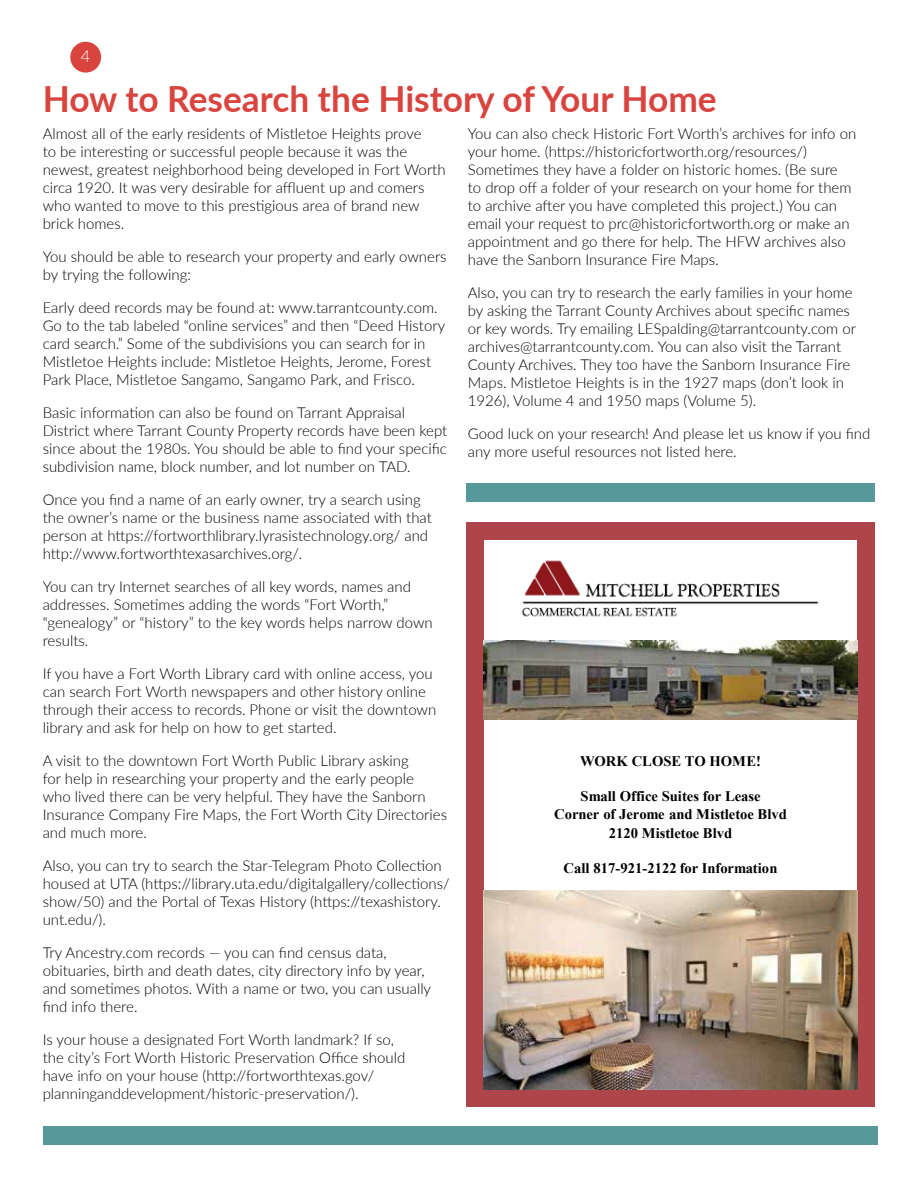
<style>
.page{position:relative;width:918px;height:1188px;background:#fff}
.page>*{position:absolute;margin:0;border:0;box-sizing:border-box;transform-origin:0 0}
.t1{font:700 36px "Lato";color:#d9443f}
.t2{font:300 16.5px "Lato";color:#fff}
.t3{font:300 15px/18px "Lato";color:#000}
.t4{font:700 14.55px/18.8px "Times New Roman";letter-spacing:-.005em;color:#000;text-align:center}
</style>
<div class="page">
<div style="left:70px;top:42px;width:31px;height:31px;background:#d9443f;border-radius:50%"></div>
<div style="left:43px;top:1127px;width:835px;height:18px;background:#57989a"></div>
<div style="left:466px;top:484px;width:409px;height:18px;background:#57989a"></div>
<img style="left:521px;top:560px;width:298px;height:57px">
<div style="left:466px;top:522px;width:18px;height:584px;background:#ae454a"></div>
<div style="left:858px;top:522px;width:17px;height:584px;background:#ae454a"></div>
<div style="left:466px;top:1089px;width:409px;height:17px;background:#ae454a"></div>
<div style="left:466px;top:522px;width:409px;height:18px;background:#ae454a"></div>
<img style="left:484px;top:641px;width:374px;height:78px">
<img style="left:484px;top:890px;width:374px;height:199px">
<p class="t2" style="left:81px;top:45px;width:11px">4</p>
<h1 class="t1" style="left:43px;top:72px;width:676px">How to Research the History of Your Home</h1>
<p class="t3" style="left:43px;top:124px;width:404px">Almost all of the early residents of Mistletoe Heights prove<br>to be interesting or successful people because it was the newest, greatest neighborhood being developed in Fort Worth circa 1920. It was very desirable for affluent up and comers who wanted to move to this prestigious area of brand new brick homes.</p>
<p class="t3" style="left:43px;top:247px;width:405px">You should be able to research your property and early owners by trying the following:</p>
<p class="t3" style="left:43px;top:298px;width:404px">Early deed records may be found at: www.tarrantcounty.com.<br>Go to the tab labeled “online services” and then “Deed History card search.” Some of the subdivisions you can search for in Mistletoe Heights include: Mistletoe Heights, Jerome, Forest Park Place, Mistletoe Sangamo, Sangamo Park, and Frisco.</p>
<p class="t3" style="left:43px;top:403px;width:406px">Basic information can also be found on Tarrant Appraisal District where Tarrant County Property records have been kept since about the 1980s. You should be able to find your specific subdivision name, block number, and lot number on TAD.</p>
<p class="t3" style="left:43px;top:490px;width:391px">Once you find a name of an early owner, try a search using the owner’s name or the business name associated with that person at https://fortworthlibrary.lyrasistechnology.org/ and http://www.fortworthtexasarchives.org/.</p>
<p class="t3" style="left:43px;top:577px;width:392px">You can try Internet searches of all key words, names and addresses. Sometimes adding the words “Fort Worth,” “genealogy” or “history” to the key words helps narrow down results.</p>
<p class="t3" style="left:43px;top:664px;width:395px">If you have a Fort Worth Library card with online access, you can search Fort Worth newspapers and other history online through their access to records. Phone or visit the downtown library and ask for help on how to get started.</p>
<p class="t3" style="left:43px;top:751px;width:406px">A visit to the downtown Fort Worth Public Library asking<br>for help in researching your property and the early people<br>who lived there can be very helpful. They have the Sanborn Insurance Company Fire Maps, the Fort Worth City Directories and much more.</p>
<p class="t3" style="left:43px;top:856px;width:409px">Also, you can try to search the Star-Telegram Photo Collection housed at UTA (https://library.uta.edu/digitalgallery/collections/ show/50) and the Portal of Texas History (https://texashistory. unt.edu/).</p>
<p class="t3" style="left:43px;top:943px;width:390px">Try Ancestry.com records — you can find census data, obituaries, birth and death dates, city directory info by year, and sometimes photos. With a name or two, you can usually find info there.</p>
<p class="t3" style="left:43px;top:1030px;width:364px">Is your house a designated Fort Worth landmark? If so, the city’s Fort Worth Historic Preservation Office should have info on your house (http://fortworthtexas.gov/ planninganddevelopment/historic-preservation/).</p>
<p class="t3" style="left:468px;top:124px;width:390px">You can also check Historic Fort Worth’s archives for info on your home. (https://historicfortworth.org/resources/)<br>Sometimes they have a folder on historic homes. (Be sure<br>to drop off a folder of your research on your home for them to archive after you have completed this project.) You can email your request to prc@historicfortworth.org or make an appointment and go there for help. The HFW archives also have the Sanborn Insurance Fire Maps.</p>
<p class="t3" style="left:468px;top:283px;width:390px">Also, you can try to research the early families in your home by asking the Tarrant County Archives about specific names or key words. Try emailing LESpalding@tarrantcounty.com or archives@tarrantcounty.com. You can also visit the Tarrant County Archives. They too have the Sanborn Insurance Fire Maps. Mistletoe Heights is in the 1927 maps (don’t look in 1926), Volume 4 and 1950 maps (Volume 5).</p>
<p class="t3" style="left:468px;top:424px;width:404px">Good luck on your research! And please let us know if you find any more useful resources not listed here.</p>
<p class="t4" style="left:580px;top:751px;width:182px">WORK CLOSE TO HOME!</p>
<p class="t4" style="left:554px;top:786px;width:234px">Small Office Suites for Lease<br>Corner of Jerome and Mistletoe Blvd<br>2120 Mistletoe Blvd</p>
<p class="t4" style="left:564px;top:858px;width:215px">Call 817-921-2122 for Information</p>
</div>
